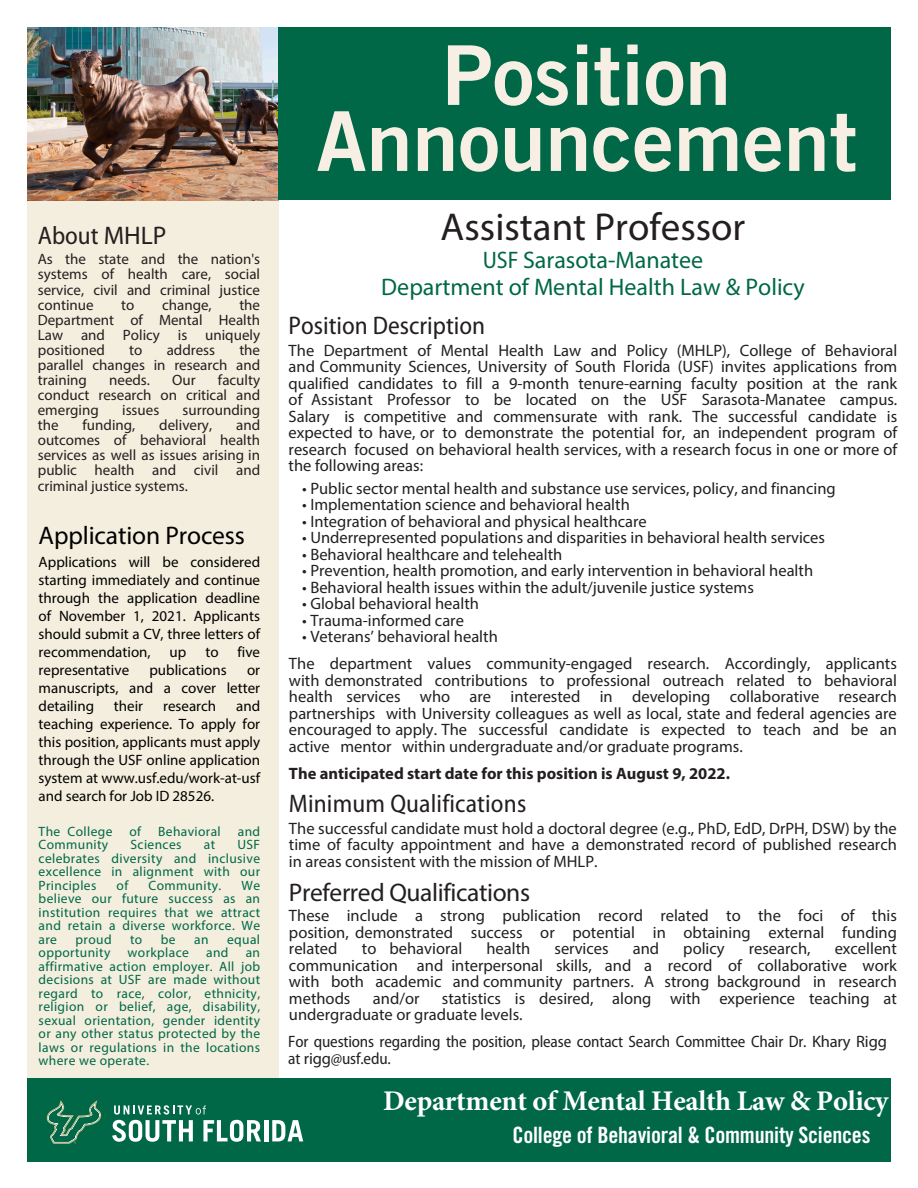
<style>
.page{position:relative;width:918px;height:1188px;background:#fff}
.page>*{position:absolute;margin:0;border:0;box-sizing:border-box;transform-origin:0 0}
.t1{font:82.5px/66px "Trade Gothic LT Std Bd 2";color:#f7efe4;text-align:center}
.t2{font:39px "Myriad Pro";color:#231f20}
.t3{font:700 28.5px "Minion Pro";letter-spacing:-.01em;color:#fff}
.t4{font:semi-condensed 25.5px "Myriad Pro";color:#231f20}
.t5{font:25.5px "Myriad Pro";letter-spacing:-.015em;color:#231f20}
.t6{font:25.5px "Myriad Pro";letter-spacing:-.005em;color:#000}
.t7{font:24px/26.2px "Myriad Pro";color:#006847;text-align:center}
.t8{font:22.5px "Trade Gothic LT Std Bd Cn 20";letter-spacing:-.01em;color:#fff}
.t9{font:16.5px/16.5px "Myriad Pro";color:#231f20;text-align:justify}
.t10{font:semi-condensed 16.5px/16.5px "Myriad Pro";letter-spacing:-.01em;color:#231f20}
.t11{font:700 16.5px "Myriad Pro";color:#231f20}
.t12{font:15px/15px "Myriad Pro";color:#231f20;text-align:justify}
.t13{font:15px/18px "Myriad Pro";color:#000;text-align:justify}
.t14{font:13.5px/13.5px "Myriad Pro";letter-spacing:.03em;color:#006847;text-align:justify}
.s1{font-stretch:normal}
.s2{font-stretch:semi-condensed}
</style>
<div class="page">
<div style="left:27px;top:198px;width:251px;height:910px;background:#f3eedd"></div>
<img style="left:27px;top:27px;width:251px;height:173px">
<div style="left:278px;top:27px;width:613px;height:173px;background:#006847"></div>
<div style="left:27px;top:1078px;width:864px;height:84px;background:#006847"></div>
<svg style="left:47px;top:1100px;width:54px;height:44px"></svg>
<svg style="left:112px;top:1105px;width:149px;height:37px"></svg>
<hr style="left:264px;top:1120px;width:4px;height:21px;background:#fff">
<svg style="left:272px;top:1120px;width:31px;height:21px"></svg>
<h3 class="t4" style="left:38px;top:221px;width:130px">About <span class="s1">MHLP</span></h3>
<p class="t12" style="left:38px;top:252px;width:224px">As the state and the nation's systems of health care, social service, civil and criminal justice continue</p>
<p class="t12" style="left:38px;top:297px;width:224px;text-indent:202px">the Department of Mental Health Law and Policy is uniquely positioned</p>
<p class="t12" style="left:121px;top:297px;width:15px">to</p>
<p class="t12" style="left:162px;top:297px;width:51px">change,</p>
<p class="t12" style="left:38px;top:342px;width:224px;text-indent:202px">the parallel changes in research and training</p>
<p class="t12" style="left:129px;top:342px;width:15px">to</p>
<p class="t12" style="left:167px;top:342px;width:50px">address</p>
<p class="t12" style="left:38px;top:372px;width:224px;text-indent:180px">faculty conduct research on critical and emerging</p>
<p class="t12" style="left:109px;top:372px;width:42px">needs.</p>
<p class="t12" style="left:172px;top:372px;width:25px">Our</p>
<p class="t12" style="left:122px;top:402px;width:39px">issues</p>
<p class="t12" style="left:183px;top:402px;width:79px">surrounding</p>
<p class="t12" style="left:38px;top:417px;width:22px">the</p>
<p class="t12" style="left:83px;top:417px;width:54px">funding,</p>
<p class="t12" style="left:159px;top:417px;width:54px">delivery,</p>
<p class="t12" style="left:38px;top:417px;width:224px;text-indent:198px">and outcomes of behavioral health services as well as issues arising in public health and civil and criminal justice systems.</p>
<h3 class="t6" style="left:39px;top:520px;width:208px">Application Process</h3>
<p class="t13" style="left:39px;top:553px;width:223px">Applications will be considered starting immediately and continue through the application deadline of November 1, 2021. Applicants should submit a CV, three letters of recommendation,</p>
<p class="t13" style="left:170px;top:643px;width:18px">up</p>
<p class="t13" style="left:205px;top:643px;width:15px">to</p>
<p class="t13" style="left:238px;top:643px;width:24px">five</p>
<p class="t13" style="left:39px;top:661px;width:92px">representative</p>
<p class="t13" style="left:149px;top:661px;width:79px">publications</p>
<p class="t13" style="left:39px;top:661px;width:223px;text-indent:208px">or manuscripts, and a cover letter detailing</p>
<p class="t13" style="left:39px;top:697px;width:223px;text-indent:198px">and teaching experience. To apply for this position, applicants must apply through the USF online application system at www.usf.edu/work-at-usf and search for Job ID 28526.</p>
<p class="t14" style="left:39px;top:824px;width:75px">The College</p>
<p class="t14" style="left:129px;top:824px;width:13px">of</p>
<p class="t14" style="left:158px;top:824px;width:64px">Behavioral</p>
<p class="t14" style="left:238px;top:824px;width:24px">and</p>
<p class="t14" style="left:39px;top:838px;width:71px">Community</p>
<p class="t14" style="left:131px;top:838px;width:52px">Sciences</p>
<p class="t14" style="left:204px;top:838px;width:13px">at</p>
<p class="t13" style="left:114px;top:697px;width:31px">their</p>
<p class="t13" style="left:163px;top:697px;width:55px">research</p>
<p class="t14" style="left:39px;top:838px;width:223px;text-indent:199px">USF celebrates diversity and inclusive excellence in alignment with our Principles</p>
<p class="t14" style="left:117px;top:878px;width:13px">of</p>
<p class="t14" style="left:149px;top:878px;width:74px">Community.</p>
<p class="t14" style="left:39px;top:878px;width:223px;text-indent:203px">We believe our future success as an institution requires that we attract and retain a diverse workforce. We are</p>
<p class="t14" style="left:76px;top:932px;width:38px">proud</p>
<p class="t14" style="left:130px;top:932px;width:14px">to</p>
<p class="t14" style="left:161px;top:932px;width:16px">be</p>
<p class="t14" style="left:194px;top:932px;width:16px">an</p>
<p class="t14" style="left:227px;top:932px;width:34px">equal</p>
<p class="t14" style="left:39px;top:946px;width:73px">opportunity</p>
<p class="t14" style="left:128px;top:946px;width:63px">workplace</p>
<p class="t14" style="left:206px;top:946px;width:24px">and</p>
<p class="t14" style="left:39px;top:946px;width:223px;text-indent:207px">an affirmative action employer. All job decisions at USF are made without regard to race, color, ethnicity, religion or belief, age, disability, sexual orientation, gender identity or any other status protected by the laws or regulations in the locations where we operate.</p>
<h1 class="t1" style="left:316px;top:41px;width:542px">Position<br>Announcement</h1>
<h2 class="t2" style="left:441px;top:203px;width:306px">Assistant Professor</h2>
<h3 class="t7" style="left:381px;top:247px;width:425px"><span class="s2">USF</span> Sarasota-Manatee<br>Department of Mental Health Law &amp; Policy</h3>
<h3 class="t4" style="left:289px;top:312px;width:198px">Position Description</h3>
<p class="t9" style="left:289px;top:342px;width:610px">The Department of Mental Health Law and Policy (MHLP), College of Behavioral and Community Sciences, University of South Florida (USF) invites applications from qualified candidates to fill a 9-month tenure-earning faculty position at the rank of Assistant Professor to be located on the USF Sarasota-Manatee campus.<br>Salary is competitive and commensurate with rank. The successful candidate is expected to have, or to demonstrate the potential for, an independent program of research focused on behavioral health services, with a research focus in one or more of the following areas:</p>
<p class="t9" style="left:302px;top:480px;width:535px">• Public sector mental health and substance use services, policy, and financing</p>
<p class="t9" style="left:302px;top:496px;width:329px">• Implementation science and behavioral health</p>
<p class="t9" style="left:302px;top:513px;width:346px">• Integration of behavioral and physical healthcare</p>
<p class="t9" style="left:302px;top:529px;width:524px">• Underrepresented populations and disparities in behavioral health services</p>
<p class="t9" style="left:302px;top:546px;width:262px">• Behavioral healthcare and telehealth</p>
<p class="t9" style="left:302px;top:562px;width:512px">• Prevention, health promotion, and early intervention in behavioral health</p>
<p class="t9" style="left:302px;top:579px;width:453px">• Behavioral health issues within the adult/juvenile justice systems</p>
<p class="t9" style="left:302px;top:595px;width:178px">• Global behavioral health</p>
<p class="t9" style="left:302px;top:612px;width:163px">• Trauma-informed care</p>
<p class="t9" style="left:289px;top:623px;width:609px;line-height:26.8px;text-indent:13px">• Veterans’ behavioral health<br>The department values community-engaged research. Accordingly, applicants</p>
<p class="t9" style="left:289px;top:672px;width:609px">with demonstrated contributions to professional outreach related to behavioral health services who are interested in developing collaborative research partnerships with University colleagues as well as local, state and federal agencies are encouraged to apply. The successful candidate is expected to teach and be an active mentor within undergraduate and/or graduate programs.</p>
<p class="t11" style="left:289px;top:763px;width:443px">The anticipated start date for this position is August 9, 2022.</p>
<h3 class="t4" style="left:289px;top:790px;width:239px">Minimum Qualifications</h3>
<p class="t9" style="left:289px;top:820px;width:609px">The successful candidate must hold a doctoral degree (e.g., PhD, EdD, DrPH, DSW) by the time of faculty appointment and have a demonstrated record of published research in areas consistent with the mission of MHLP.</p>
<h3 class="t5" style="left:289px;top:876px;width:243px">Preferred Qualifications</h3>
<p class="t9" style="left:289px;top:907px;width:609px">These include a strong publication record related to the foci of this position, demonstrated success or potential in obtaining external funding related</p>
<p class="t9" style="left:289px;top:940px;width:609px;text-indent:546px">excellent communication and interpersonal skills, and a record of collaborative work with both academic and community partners. A strong background in research methods</p>
<p class="t9" style="left:362px;top:940px;width:102px">to behavioral</p>
<p class="t9" style="left:486px;top:940px;width:45px">health</p>
<p class="t9" style="left:554px;top:940px;width:56px">services</p>
<p class="t9" style="left:633px;top:940px;width:28px">and</p>
<p class="t9" style="left:683px;top:940px;width:43px">policy</p>
<p class="t9" style="left:749px;top:940px;width:63px">research,</p>
<p class="t9" style="left:289px;top:990px;width:609px;text-indent:153px">statistics is desired, along with experience teaching at undergraduate or graduate levels.</p>
<p class="t10" style="left:288px;top:1034px;width:600px">For questions regarding the position, please contact Search Committee Chair Dr. <span class="s1">Khary Rigg </span>at <span class="s1">rigg</span>@usf.edu.</p>
<p class="t9" style="left:373px;top:990px;width:48px">and/or</p>
<h3 class="t3" style="left:383px;top:1081px;width:507px">Department of Mental Health Law &amp; Policy</h3>
<h3 class="t8" style="left:512px;top:1122px;width:360px">College of Behavioral &amp; Community Sciences</h3>
</div>
